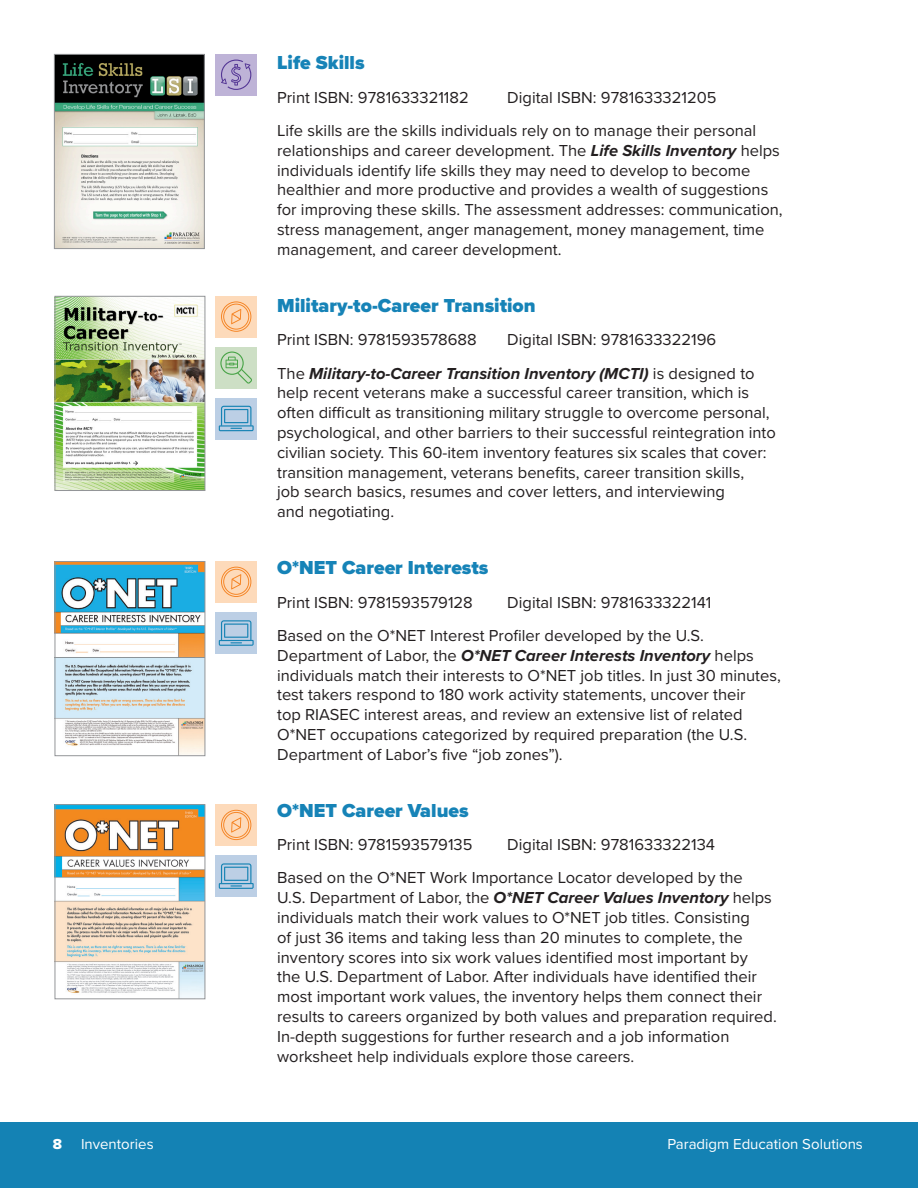
<style>
.page{position:relative;width:918px;height:1188px;background:#fff}
.page>*{position:absolute;margin:0;border:0;box-sizing:border-box;transform-origin:0 0}
.Heading_3{font:900 19.5px "Proxima Nova";color:#1683b7}
.Body_Copy{font:900 19.5px "Proxima Nova";color:#1683b7}
.Body_Copy-2{font:16.5px/19.8px "Proxima Nova";color:#231f20}
.t1{font:15px "Proxima Nova";color:#fff}
.t2{font:15px "Proxima Nova Extrabld";color:#fff}
.s1{font-weight:700;font-style:italic}
</style>
<div class="page">
<img style="left:56px;top:56px;width:147px;height:191px">
<div style="left:54px;top:54px;width:151px;height:195px;border:1px solid #939598"></div>
<div style="left:215px;top:54px;width:42px;height:42px;background:#beb3d7"></div>
<svg style="left:221px;top:60px;width:30px;height:30px"></svg>
<div style="left:216px;top:398px;width:41px;height:41px;background:#bccfe5"></div>
<svg style="left:219px;top:406px;width:35px;height:25px"></svg>
<div style="left:216px;top:347px;width:41px;height:41px;background:#cddfc5"></div>
<svg style="left:220px;top:352px;width:32px;height:32px"></svg>
<img style="left:57px;top:298px;width:146px;height:191px">
<div style="left:55px;top:296px;width:150px;height:195px;border:1px solid #939598"></div>
<div style="left:216px;top:296px;width:41px;height:41px;background:#fddaba"></div>
<svg style="left:221px;top:301px;width:30px;height:31px"></svg>
<div style="left:216px;top:612px;width:41px;height:42px;background:#bccfe5"></div>
<svg style="left:219px;top:620px;width:35px;height:26px"></svg>
<img style="left:57px;top:563px;width:146px;height:191px">
<div style="left:55px;top:561px;width:150px;height:195px;border:1px solid #939598"></div>
<div style="left:216px;top:561px;width:41px;height:42px;background:#fddaba"></div>
<svg style="left:221px;top:567px;width:30px;height:30px"></svg>
<div style="left:216px;top:855px;width:41px;height:42px;background:#bccfe5"></div>
<svg style="left:219px;top:863px;width:35px;height:26px"></svg>
<img style="left:57px;top:806px;width:146px;height:191px">
<div style="left:55px;top:804px;width:150px;height:195px;border:1px solid #939598"></div>
<div style="left:216px;top:804px;width:41px;height:42px;background:#fddaba"></div>
<svg style="left:221px;top:810px;width:30px;height:30px"></svg>
<div style="left:0;top:1122px;width:918px;height:66px;background:#1482b4"></div>
<p class="Body_Copy" style="left:277px;top:48px;width:89px">Life Skills</p>
<p class="Body_Copy-2" style="left:277px;top:87px;width:193px">Print ISBN: 9781633321182</p>
<p class="Body_Copy-2" style="left:507px;top:87px;width:211px">Digital ISBN: 9781633321205</p>
<p class="Body_Copy-2" style="left:277px;top:120px;width:507px">Life skills are the skills individuals rely on to manage their personal relationships and career development. The <span class="s1">Life Skills Inventory</span> helps individuals identify life skills they may need to develop to become healthier and more productive and provides a wealth of suggestions for improving these skills. The assessment addresses: communication, stress management, anger management, money management, time management, and career development.</p>
<p class="Heading_3" style="left:277px;top:291px;width:260px">Military-to-Career Transition</p>
<p class="Body_Copy-2" style="left:277px;top:329px;width:201px">Print ISBN: 9781593578688</p>
<p class="Body_Copy-2" style="left:507px;top:329px;width:210px">Digital ISBN: 9781633322196</p>
<p class="Body_Copy-2" style="left:277px;top:362px;width:500px">The <span class="s1">Military-to-Career Transition Inventory (MCTI)</span> is designed to help recent veterans make a successful career transition, which is often difficult as transitioning military struggle to overcome personal, psychological, and other barriers to their successful reintegration into civilian society. This 60-item inventory features six scales that cover: transition management, veterans benefits, career transition skills,<br>job search basics, resumes and cover letters, and interviewing<br>and negotiating.</p>
<p class="Heading_3" style="left:277px;top:553px;width:213px">O*NET Career Interests</p>
<p class="Body_Copy-2" style="left:277px;top:591px;width:197px">Print ISBN: 9781593579128</p>
<p class="Body_Copy-2" style="left:507px;top:591px;width:206px">Digital ISBN: 9781633322141</p>
<p class="Body_Copy-2" style="left:277px;top:625px;width:505px">Based on the O*NET Interest Profiler developed by the U.S.<br>Department of Labor, the <span class="s1">O*NET Career Interests Inventory</span> helps individuals match their interests to O*NET job titles. In just 30 minutes, test takers respond to 180 work activity statements, uncover their<br>top RIASEC interest areas, and review an extensive list of related O*NET occupations categorized by required preparation (the U.S.<br>Department of Labor’s five “job zones”).</p>
<p class="Heading_3" style="left:277px;top:796px;width:193px">O*NET Career Values</p>
<p class="Body_Copy-2" style="left:277px;top:834px;width:197px">Print ISBN: 9781593579135</p>
<p class="Body_Copy-2" style="left:507px;top:834px;width:209px">Digital ISBN: 9781633322134</p>
<p class="Body_Copy-2" style="left:277px;top:867px;width:501px">Based on the O*NET Work Importance Locator developed by the<br>U.S. Department of Labor, the <span class="s1">O*NET Career Values Inventory</span> helps individuals match their work values to O*NET job titles. Consisting<br>of just 36 items and taking less than 20 minutes to complete, the inventory scores into six work values identified most important by<br>the U.S. Department of Labor. After individuals have identified their most important work values, the inventory helps them connect their results to careers organized by both values and preparation required.<br>In-depth suggestions for further research and a job information worksheet help individuals explore those careers.</p>
<p class="t2" style="left:53px;top:1133px;width:11px">8</p>
<p class="t1" style="left:81px;top:1133px;width:74px">Inventories</p>
<p class="t1" style="left:667px;top:1133px;width:197px">Paradigm Education Solutions</p>
</div>
